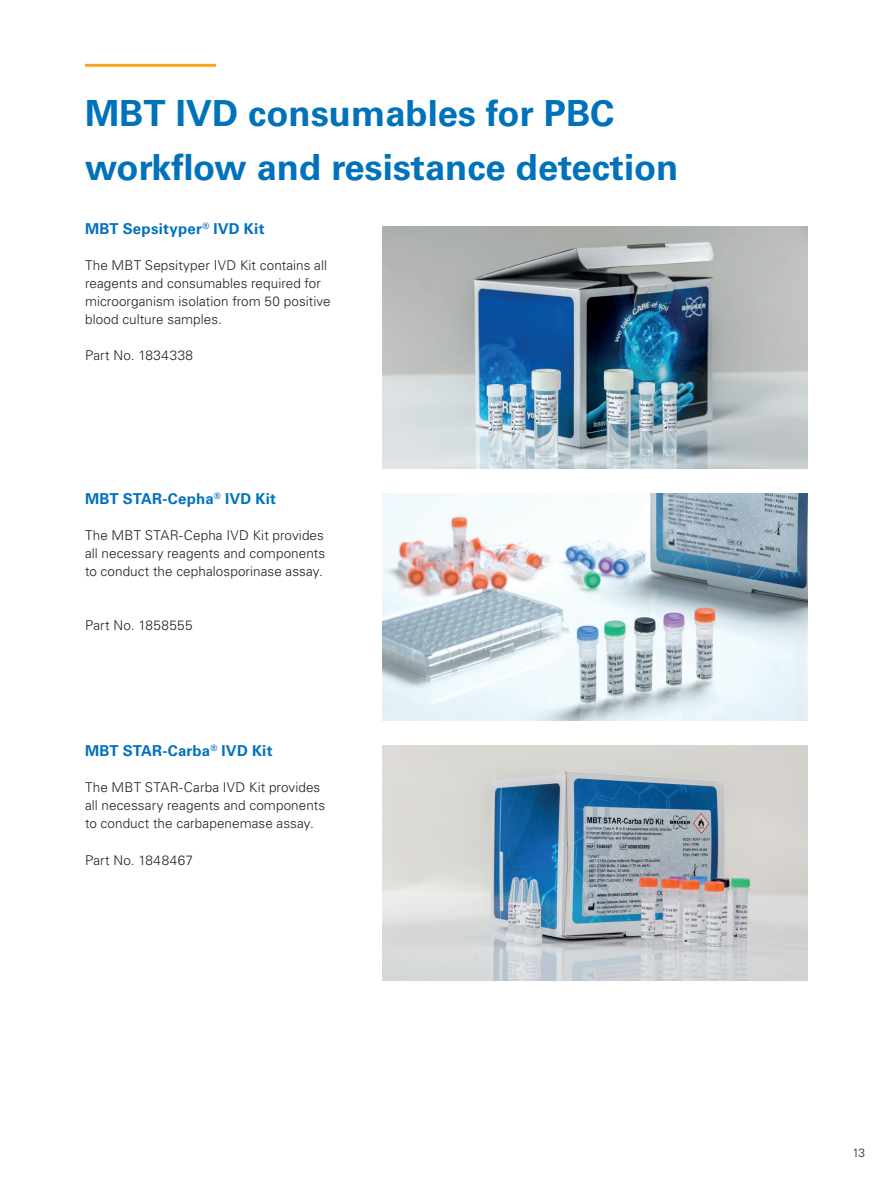
<style>
.page{position:relative;width:893px;height:1187px;background:#fff}
.page>*{position:absolute;margin:0;border:0;box-sizing:border-box;transform-origin:0 0}
.t1{font:700 36px/54px "Univers LT Std";color:#0072bc}
.t2{font:700 15px "Univers LT Std";letter-spacing:.015em;color:#0072bc}
.t3{font:300 13.5px/18px "Univers LT Std";letter-spacing:.005em;color:#231f20}
.t4{font:300 13.5px "Univers LT Std";letter-spacing:.025em;color:#231f20}
.t5{font:300 13.5px "Univers LT Std";letter-spacing:.035em;color:#231f20}
.t6{font:300 12px "Univers LT Std";color:#231f20}
</style>
<div class="page">
<hr style="left:85px;top:64px;width:131px;height:3px;background:#f9a21c">
<img style="left:383px;top:226px;width:425px;height:242px">
<img style="left:383px;top:745px;width:425px;height:235px">
<img style="left:383px;top:493px;width:425px;height:227px">
<h1 class="t1" style="left:85px;top:87px;width:595px">MBT IVD consumables for PBC workflow and resistance detection</h1>
<p class="t2" style="left:85px;top:220px;width:181px">MBT Sepsityper<sup>®</sup> IVD Kit</p>
<p class="t3" style="left:85px;top:256px;width:247px">The MBT Sepsityper IVD Kit contains all reagents and consumables required for microorganism isolation from 50 positive blood culture samples.</p>
<p class="t5" style="left:85px;top:347px;width:110px">Part No. 1834338</p>
<p class="t2" style="left:85px;top:490px;width:193px">MBT STAR-Cepha<sup>®</sup> IVD Kit</p>
<p class="t3" style="left:85px;top:526px;width:242px;text-align:justify">The MBT STAR-Cepha IVD Kit provides all necessary reagents and components to conduct the cephalosporinase assay.</p>
<p class="t4" style="left:85px;top:617px;width:109px">Part No. 1858555</p>
<p class="t2" style="left:85px;top:742px;width:189px">MBT STAR-Carba<sup>®</sup> IVD Kit</p>
<p class="t3" style="left:85px;top:778px;width:242px">The MBT STAR-Carba IVD Kit provides all necessary reagents and components to conduct the carbapenemase assay.</p>
<p class="t4" style="left:85px;top:851px;width:110px">Part No. 1848467</p>
<p class="t6" style="left:852px;top:1145px;width:14px">13</p>
</div>
